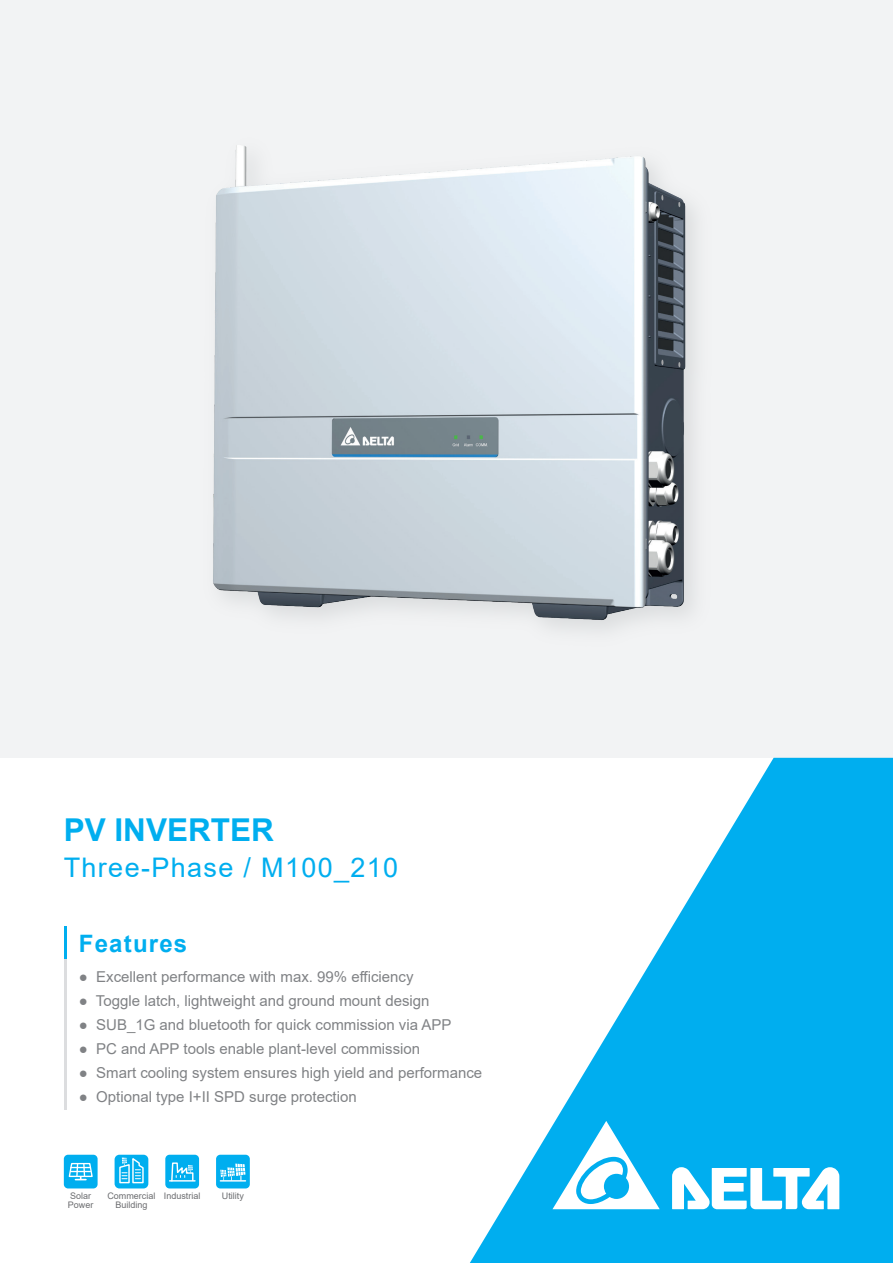
<style>
.page{position:relative;width:893px;height:1263px;background:#fff}
.page>*{position:absolute;margin:0;border:0;box-sizing:border-box;transform-origin:0 0}
.t1{font:700 31.5px "Arial";color:#00aeef}
.t2{font:27px "Arial";letter-spacing:.05em;color:#00aeef}
.t3{font:700 24px "Arial";letter-spacing:.05em;color:#00aeef}
.t4{font:15px "Arial";color:#808285}
.t5{font:9px/9px "Arial";color:#6c6d70}
</style>
<div class="page">
<div style="left:0;top:0;width:893px;height:758px;background:#f2f3f4"></div>
<svg style="left:470px;top:758px;width:423px;height:505px;fill:#00aeef"></svg>
<svg style="left:672px;top:1167px;width:167px;height:42px"></svg>
<svg style="left:552px;top:1121px;width:108px;height:88px"></svg>
<hr style="left:64px;top:926px;width:3px;height:184px;background:#dcdddf">
<hr style="left:64px;top:926px;width:3px;height:32px;background:#00aeef">
<img style="left:213px;top:145px;width:482px;height:485px">
<div style="left:64px;top:1155px;width:34px;height:33px;background:#00aeef;border-radius:4px"></div>
<svg style="left:68px;top:1162px;width:25px;height:18px"></svg>
<div style="left:216px;top:1155px;width:34px;height:33px;background:#00aeef;border-radius:4px"></div>
<svg style="left:220px;top:1163px;width:26px;height:18px"></svg>
<div style="left:115px;top:1155px;width:33px;height:33px;background:#00aeef;border-radius:5px"></div>
<svg style="left:119px;top:1157px;width:25px;height:27px"></svg>
<div style="left:165px;top:1155px;width:34px;height:33px;background:#00aeef;border-radius:4px"></div>
<svg style="left:170px;top:1162px;width:25px;height:20px"></svg>
<h1 class="t1" style="left:64px;top:807px;width:212px">PV INVERTER</h1>
<h2 class="t2" style="left:64px;top:848px;width:336px">Three-Phase / M100_210</h2>
<h3 class="t3" style="left:79px;top:926px;width:110px">Features</h3>
<p class="t4" style="left:79px;top:966px;width:336px">● Excellent performance with max. 99% efficiency</p>
<p class="t4" style="left:79px;top:990px;width:352px">● Toggle latch, lightweight and ground mount design</p>
<p class="t4" style="left:79px;top:1014px;width:374px">● SUB_1G and bluetooth for quick commission via APP</p>
<p class="t4" style="left:79px;top:1038px;width:343px">● PC and APP tools enable plant-level commission</p>
<p class="t4" style="left:79px;top:1062px;width:405px">● Smart cooling system ensures high yield and performance</p>
<p class="t4" style="left:79px;top:1086px;width:279px">● Optional type I+II SPD surge protection</p>
<p class="t5" style="left:68px;top:1191px;width:27px">Solar<br>Power</p>
<p class="t5" style="left:107px;top:1191px;width:49px;text-align:center">Commercial<br>Building</p>
<p class="t5" style="left:164px;top:1191px;width:38px">Industrial</p>
<p class="t5" style="left:222px;top:1191px;width:23px">Utility</p>
</div>
